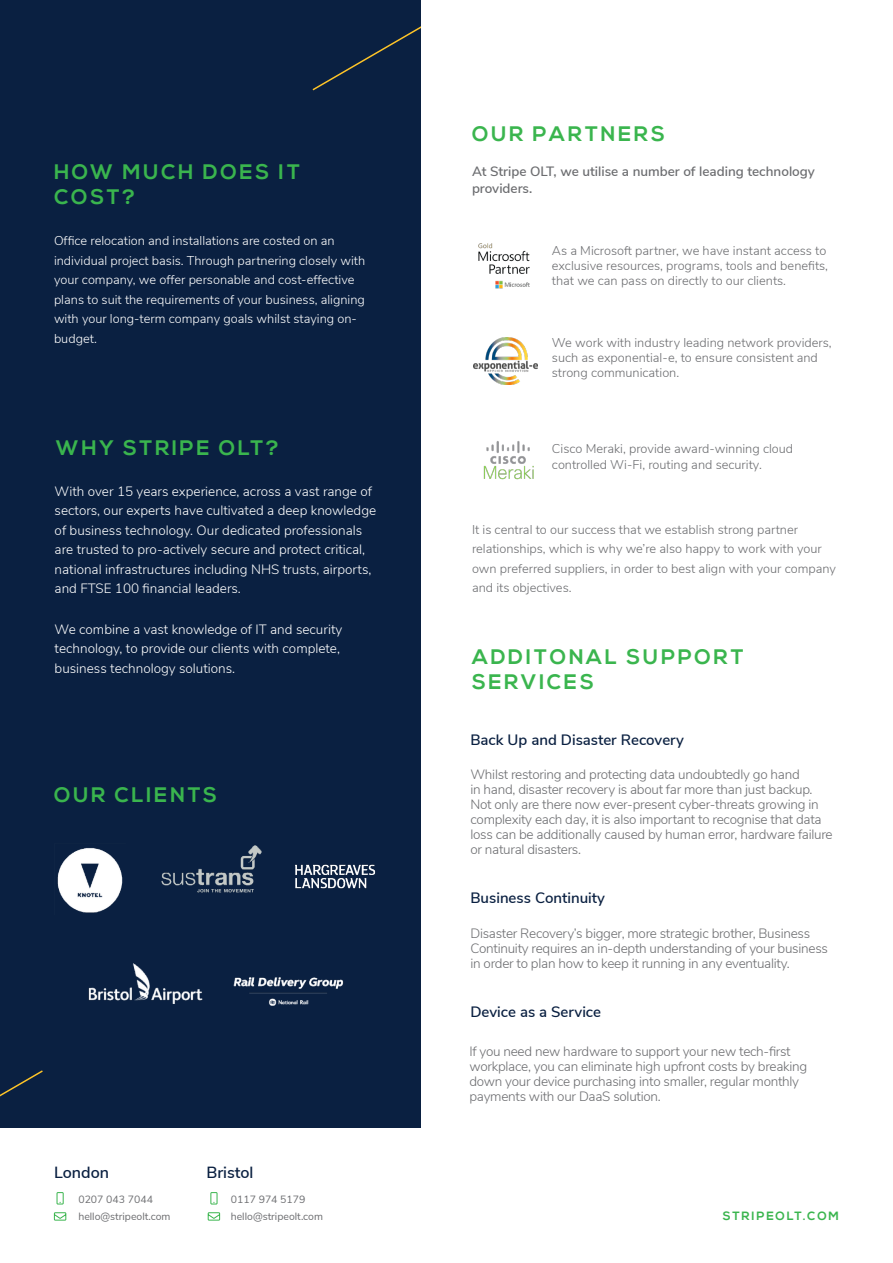
<style>
.page{position:relative;width:893px;height:1263px;background:#fff}
.page>*{position:absolute;margin:0;border:0;box-sizing:border-box;transform-origin:0 0}
.t1{font:700 21px/25.2px "Nexa";letter-spacing:.12em;color:#3ab54e}
.t2{font:600 16.2px "Nunito Sans";color:#0a2041}
.t3{font:600 15px "Nunito Sans";color:#0a2041}
.t4{font:300 13.5px/15px "Nunito Sans";letter-spacing:-.02em;color:#6c6d70}
.t5{font:300 13.5px/19.5px "Nunito Sans";color:#fff}
.t6{font:600 13.5px/16.5px "Nunito Sans";color:#6c6d70}
.t7{font:300 12.75px/15px "Nunito Sans";color:#6c6d70}
.t8{font:300 12.75px/19.5px "Nunito Sans";color:#fff}
.t9{font:700 12px "Nexa";letter-spacing:.15em;color:#3ab54e}
.t10{font:10.5px "Nunito Sans";color:#6c6d70}
</style>
<div class="page">
<div style="left:0;top:0;width:421px;height:1128px;background:#0a2041"></div>
<svg style="left:312px;top:26px;width:109px;height:65px"></svg>
<svg style="left:0;top:1070px;width:43px;height:27px"></svg>
<div style="left:57px;top:1192px;width:7px;height:12px;border:1px solid #3ab54e"></div>
<svg style="left:207px;top:1212px;width:14px;height:9px"></svg>
<svg style="left:53px;top:1212px;width:14px;height:9px"></svg>
<div style="left:211px;top:1192px;width:6px;height:12px;border:1px solid #3ab54e"></div>
<img style="left:478px;top:243px;width:52px;height:46px">
<img style="left:473px;top:337px;width:64px;height:47px">
<img style="left:483px;top:441px;width:51px;height:39px">
<img style="left:57px;top:848px;width:66px;height:65px">
<img style="left:161px;top:845px;width:101px;height:48px">
<img style="left:295px;top:864px;width:81px;height:25px">
<img style="left:88px;top:963px;width:115px;height:41px">
<img style="left:233px;top:977px;width:111px;height:29px">
<p class="t1" style="left:54px;top:160px;width:248px">HOW MUCH DOES IT<br>COST?</p>
<p class="t8" style="left:54px;top:230px;width:313px">Office relocation and installations are costed on an individual project basis. Through partnering closely with your company, we offer personable and cost-effective plans to suit the requirements of your business, aligning with your long-term company goals whilst staying on&shy;budget.</p>
<p class="t1" style="left:56px;top:436px;width:224px">WHY STRIPE OLT?</p>
<p class="t5" style="left:55px;top:480px;width:323px">With over 15 years experience, across a vast range of sectors, our experts have cultivated a deep knowledge of business technology. Our dedicated professionals are trusted to pro-actively secure and protect critical, national infrastructures including NHS trusts, airports, and FTSE 100 financial leaders.</p>
<p class="t5" style="left:55px;top:618px;width:289px">We combine a vast knowledge of IT and security technology, to provide our clients with complete, business technology solutions.</p>
<p class="t1" style="left:54px;top:783px;width:164px">OUR CLIENTS</p>
<p class="t2" style="left:54px;top:1160px;width:57px">London</p>
<p class="t10" style="left:78px;top:1191px;width:76px">0207 043 7044</p>
<p class="t10" style="left:78px;top:1209px;width:94px">hello@stripeolt.com</p>
<p class="t2" style="left:206px;top:1160px;width:49px">Bristol</p>
<p class="t10" style="left:231px;top:1191px;width:76px">0117 974 5179</p>
<p class="t10" style="left:231px;top:1209px;width:94px">hello@stripeolt.com</p>
<p class="t1" style="left:472px;top:122px;width:194px">OUR PARTNERS</p>
<p class="t6" style="left:472px;top:163px;width:344px">At Stripe OLT, we utilise a number of leading technology providers.</p>
<p class="t7" style="left:552px;top:242px;width:278px">As a Microsoft partner, we have instant access to exclusive resources, programs, tools and benefits, that we can pass on directly to our clients.</p>
<p class="t7" style="left:552px;top:334px;width:281px">We work with industry leading network providers, such as exponential-e, to ensure consistent and strong communication.</p>
<p class="t7" style="left:552px;top:439px;width:243px;line-height:16.5px">Cisco Meraki, provide award-winning cloud controlled Wi-Fi, routing and security.</p>
<p class="t7" style="left:472px;top:519px;width:366px;line-height:19.5px">It is central to our success that we establish strong partner relationships, which is why we’re also happy to work with your own preferred suppliers, in order to best align with your company and its objectives.</p>
<p class="t1" style="left:472px;top:645px;width:273px">ADDITONAL SUPPORT<br>SERVICES</p>
<p class="t3" style="left:470px;top:728px;width:215px">Back Up and Disaster Recovery</p>
<p class="t4" style="left:470px;top:766px;width:364px">Whilst restoring and protecting data undoubtedly go hand<br>in hand, disaster recovery is about far more than just backup.<br>Not only are there now ever-present cyber-threats growing in complexity each day, it is also important to recognise that data loss can be additionally caused by human error, hardware failure or natural disasters.</p>
<p class="t3" style="left:470px;top:886px;width:136px">Business Continuity</p>
<p class="t4" style="left:470px;top:924px;width:359px">Disaster Recovery’s bigger, more strategic brother, Business<br>Continuity requires an in-depth understanding of your business in order to plan how to keep it running in any eventuality.</p>
<p class="t3" style="left:470px;top:1000px;width:132px">Device as a Service</p>
<p class="t4" style="left:469px;top:1042px;width:339px">If you need new hardware to support your new tech-first workplace, you can eliminate high upfront costs by breaking down your device purchasing into smaller, regular monthly payments with our DaaS solution.</p>
<p class="t9" style="left:723px;top:1209px;width:118px">STRIPEOLT.COM</p>
</div>
